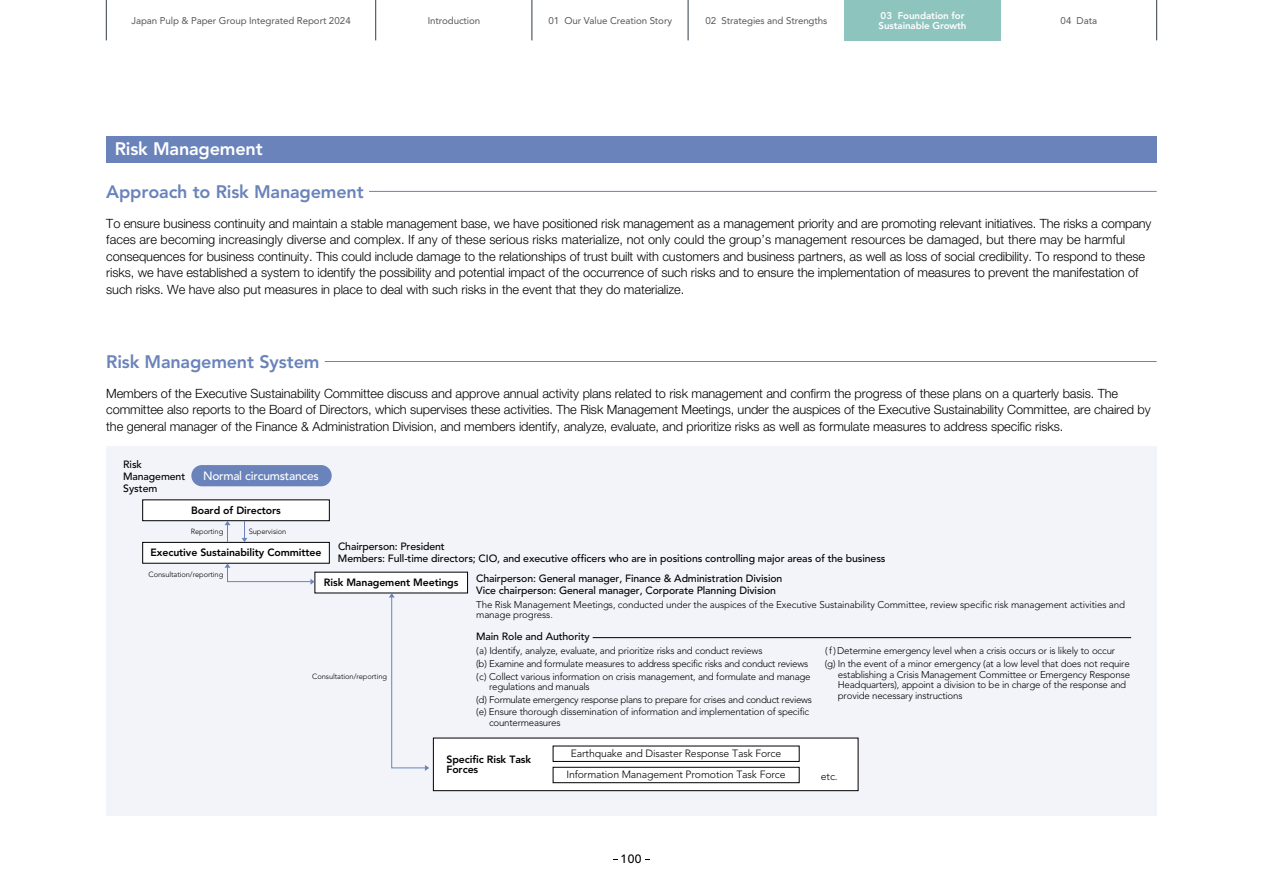
<style>
.page{position:relative;width:1263px;height:893px;background:#fff}
.page>*{position:absolute;margin:0;border:0;box-sizing:border-box;transform-origin:0 0}
.t1{font:800 18px "Avenir LT Std";letter-spacing:-.01em;color:#6a83bb}
.t2{font:800 18px "Avenir LT Std";letter-spacing:-.01em;color:#fff}
.t3{font:300 12.75px/16.5px "Helvetica Neue LT Std";letter-spacing:-.005em;color:#000}
.t4{font:500 12px "Avenir LT Std";letter-spacing:-.02em;color:#fff}
.t5{font:500 12px "Avenir LT Std";color:#000}
.t6{font:500 10.5px/12px "Avenir LT Std";letter-spacing:-.01em;color:#000}
.t7{font:800 10.5px/10.5px "Avenir LT Std";letter-spacing:-.01em;color:#000}
.t8{font:300 10.5px "Avenir LT Std";letter-spacing:-.01em;color:#000}
.t9{font:300 9.75px/12.6px "Avenir LT Std";letter-spacing:-.02em;color:#000}
.t10{font:9.75px "Avenir LT Std";letter-spacing:-.01em;color:#595757}
.t11{font:800 9.75px/10.5px "Avenir LT Std";letter-spacing:-.01em;color:#fff}
.t12{font:300 7.5px "Avenir LT Std";letter-spacing:-.01em;color:#000}
</style>
<div class="page">
<div style="left:106px;top:446px;width:1051px;height:370px;background:#f3f4fa"></div>
<div style="left:191px;top:465px;width:141px;height:21px;background:#6a83bb;border-radius:11px"></div>
<div style="left:143px;top:542px;width:186px;height:21px;background:#fff"></div>
<div style="left:142px;top:542px;width:188px;height:21px;border:1px solid #000"></div>
<div style="left:143px;top:500px;width:186px;height:21px;background:#fff"></div>
<div style="left:142px;top:500px;width:188px;height:21px;border:1px solid #000"></div>
<div style="left:315px;top:572px;width:153px;height:21px;background:#fff"></div>
<hr style="left:593px;top:637px;width:538px;height:1px;background:#000">
<svg style="left:389px;top:593px;width:40px;height:178px"></svg>
<svg style="left:225px;top:563px;width:90px;height:22px"></svg>
<svg style="left:225px;top:521px;width:5px;height:21px"></svg>
<svg style="left:242px;top:521px;width:5px;height:21px"></svg>
<div style="left:433px;top:738px;width:425px;height:53px;background:#fff"></div>
<div style="left:433px;top:738px;width:425px;height:53px;border:1px solid #000"></div>
<div style="left:553px;top:746px;width:246px;height:16px;border:1px solid #000"></div>
<div style="left:553px;top:767px;width:246px;height:16px;border:1px solid #000"></div>
<hr style="left:369px;top:191px;width:788px;height:1px;background:#6a83bb">
<hr style="left:325px;top:361px;width:832px;height:1px;background:#6a83bb">
<div style="left:106px;top:136px;width:1051px;height:27px;background:#6a83bb"></div>
<div style="left:844px;top:0;width:157px;height:40px;background:#8ec4be"></div>
<hr style="left:688px;top:0;width:1px;height:40px;background:#2f3c47">
<hr style="left:1156px;top:0;width:1px;height:40px;background:#2f3c47">
<hr style="left:532px;top:0;width:1px;height:40px;background:#2f3c47">
<hr style="left:375px;top:0;width:1px;height:40px;background:#2f3c47">
<hr style="left:106px;top:0;width:1px;height:40px;background:#2f3c47">
<p class="t11" style="left:879px;top:10px;width:89px">03 Foundation for<br>Sustainable Growth</p>
<p class="t10" style="left:131px;top:15px;width:221px">Japan Pulp &amp; Paper Group Integrated Report 2024</p>
<p class="t10" style="left:428px;top:15px;width:54px">Introduction</p>
<p class="t10" style="left:548px;top:15px;width:125px">01 Our Value Creation Story</p>
<p class="t10" style="left:705px;top:15px;width:123px">02 Strategies and Strengths</p>
<p class="t10" style="left:1060px;top:15px;width:38px">04 Data</p>
<h1 class="t2" style="left:115px;top:138px;width:149px">Risk Management</h1>
<h1 class="t1" style="left:106px;top:181px;width:259px">Approach to Risk Management</h1>
<p class="t3" style="left:106px;top:215px;width:1047px">To ensure business continuity and maintain a stable management base, we have positioned risk management as a management priority and are promoting relevant initiatives. The risks a company faces are becoming increasingly diverse and complex. If any of these serious risks materialize, not only could the group’s management resources be damaged, but there may be harmful consequences for business continuity. This could include damage to the relationships of trust built with customers and business partners, as well as loss of social credibility. To respond to these risks, we have established a system to identify the possibility and potential impact of the occurrence of such risks and to ensure the implementation of measures to prevent the manifestation of such risks. We have also put measures in place to deal with such risks in the event that they do materialize.</p>
<h1 class="t1" style="left:106px;top:351px;width:215px">Risk Management System</h1>
<p class="t3" style="left:106px;top:384px;width:1046px">Members of the Executive Sustainability Committee discuss and approve annual activity plans related to risk management and confirm the progress of these plans on a quarterly basis. The committee also reports to the Board of Directors, which supervises these activities. The Risk Management Meetings, under the auspices of the Executive Sustainability Committee, are chaired by the general manager of the Finance &amp; Administration Division, and members identify, analyze, evaluate, and prioritize risks as well as formulate measures to address specific risks.</p>
<p class="t6" style="left:123px;top:458px;width:63px">Risk<br>Management<br>System</p>
<p class="t4" style="left:203px;top:469px;width:117px">Normal circumstances</p>
<p class="t7" style="left:191px;top:505px;width:91px">Board of Directors</p>
<p class="t12" style="left:191px;top:527px;width:34px">Reporting</p>
<p class="t12" style="left:249px;top:527px;width:39px">Supervision</p>
<p class="t7" style="left:150px;top:547px;width:173px">Executive Sustainability Committee</p>
<p class="t6" style="left:338px;top:541px;width:549px">Chairperson: President<br>Members: Full-time directors; CIO, and executive officers who are in positions controlling major areas of the business</p>
<p class="t12" style="left:149px;top:570px;width:76px">Consultation/reporting</p>
<p class="t7" style="left:324px;top:577px;width:136px">Risk Management Meetings</p>
<p class="t12" style="left:312px;top:672px;width:76px">Consultation/reporting</p>
<p class="t6" style="left:476px;top:572px;width:308px">Chairperson: General manager, Finance &amp; Administration Division<br>Vice chairperson: General manager, Corporate Planning Division</p>
<p class="t9" style="left:476px;top:599px;width:650px;line-height:10.5px">The Risk Management Meetings, conducted under the auspices of the Executive Sustainability Committee, review specific risk management activities and manage progress.</p>
<p class="t9" style="left:476px;top:645px;width:336px">(a) Identify, analyze, evaluate, and prioritize risks and conduct reviews<br>(b) Examine and formulate measures to address specific risks and conduct reviews (c) Collect various information on crisis management, and formulate and manage</p>
<p class="t9" style="left:476px;top:681px;width:337px;text-indent:13px">regulations and manuals<br>(d) Formulate emergency response plans to prepare for crises and conduct reviews (e) Ensure thorough dissemination of information and implementation of specific</p>
<p class="t9" style="left:489px;top:716px;width:73px">countermeasures</p>
<p class="t6" style="left:476px;top:631px;width:115px">Main Role and Authority</p>
<p class="t9" style="left:825px;top:645px;width:306px">( f ) Determine emergency level when a crisis occurs or is likely to occur<br>(g) In the event of a minor emergency (at a low level that does not require</p>
<p class="t9" style="left:838px;top:669px;width:294px;line-height:10.5px">establishing a Crisis Management Committee or Emergency Response<br>Headquarters), appoint a division to be in charge of the response and provide necessary instructions</p>
<p class="t7" style="left:446px;top:754px;width:86px">Specific Risk Task<br>Forces</p>
<p class="t8" style="left:571px;top:747px;width:212px">Earthquake and Disaster Response Task Force</p>
<p class="t8" style="left:566px;top:769px;width:221px">Information Management Promotion Task Force</p>
<p class="t5" style="left:620px;top:852px;width:23px">100</p>
<p class="t8" style="left:821px;top:770px;width:18px">etc.</p>
</div>
